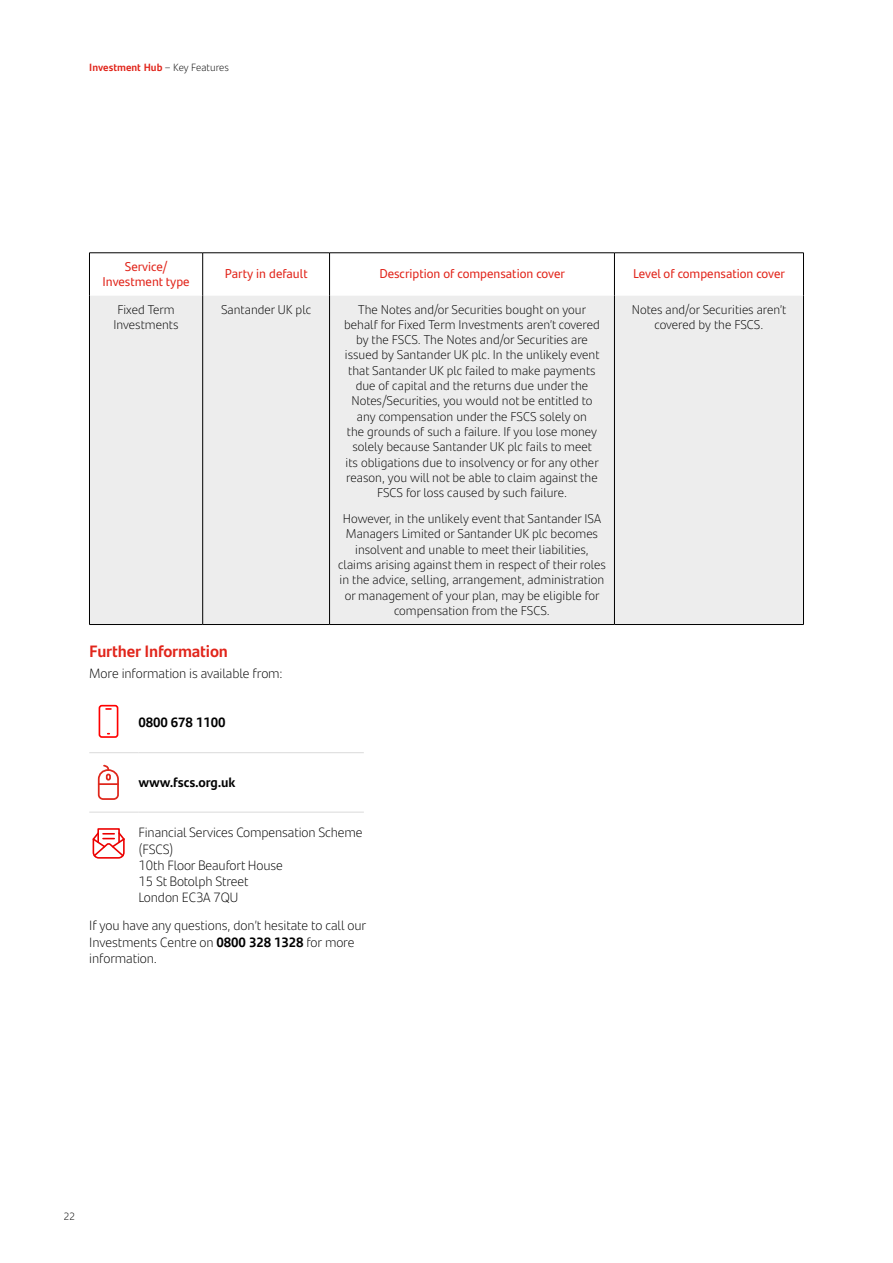
<style>
.page{position:relative;width:893px;height:1263px;background:#fff}
.page>*{position:absolute;margin:0;border:0;box-sizing:border-box;transform-origin:0 0}
.t1{font:700 16.5px "Santander Text";letter-spacing:-.01em;color:#e1251b}
.t2{font:300 13.5px/16.2px "Santander Text";letter-spacing:-.01em;color:#000}
.t3{font:700 13.5px "Santander Text";letter-spacing:-.01em;color:#000}
.t4{font:300 12.75px/15.3px "Santander Text";color:#000;text-align:center}
.t5{font:12.75px/15.3px "Santander Text";color:#e1251b;text-align:center}
.t6{font:700 10.5px "Santander Text";color:#e1251b}
.t7{font:300 10.5px "Santander Text";color:#000}
.s1{font-weight:300;color:#000}
.s2{font-weight:700}
</style>
<div class="page">
<svg style="left:90px;top:253px;width:713px;height:43px"></svg>
<div style="left:90px;top:296px;width:713px;height:328px;background:#ededed"></div>
<hr style="left:89px;top:253px;width:1px;height:43px;background:#000">
<hr style="left:89px;top:252px;width:114px;height:1px;background:#000">
<hr style="left:202px;top:253px;width:1px;height:43px;background:#000">
<hr style="left:203px;top:252px;width:127px;height:1px;background:#000">
<hr style="left:330px;top:252px;width:284px;height:1px;background:#000">
<hr style="left:614px;top:252px;width:190px;height:1px;background:#000">
<hr style="left:329px;top:253px;width:1px;height:43px;background:#000">
<hr style="left:614px;top:253px;width:1px;height:43px;background:#000">
<hr style="left:803px;top:253px;width:1px;height:43px;background:#000">
<hr style="left:89px;top:296px;width:1px;height:328px;background:#000">
<hr style="left:202px;top:296px;width:1px;height:328px;background:#000">
<hr style="left:329px;top:296px;width:1px;height:328px;background:#000">
<hr style="left:614px;top:296px;width:1px;height:328px;background:#000">
<hr style="left:803px;top:296px;width:1px;height:328px;background:#000">
<hr style="left:89px;top:624px;width:114px;height:1px;background:#000">
<hr style="left:203px;top:624px;width:127px;height:1px;background:#000">
<hr style="left:330px;top:624px;width:284px;height:1px;background:#000">
<hr style="left:614px;top:624px;width:190px;height:1px;background:#000">
<hr style="left:89px;top:752px;width:49px;height:1px;background:#dadada">
<hr style="left:138px;top:752px;width:226px;height:1px;background:#dadada">
<hr style="left:89px;top:812px;width:49px;height:1px;background:#dadada">
<hr style="left:138px;top:812px;width:226px;height:1px;background:#dadada">
<div style="left:99px;top:705px;width:19px;height:33px;border:2px solid #f00;border-radius:2px"></div>
<svg style="left:97px;top:764px;width:22px;height:36px"></svg>
<div style="left:97px;top:828px;width:23px;height:15px;border:2px solid #ec0000"></div>
<svg style="left:92px;top:831px;width:33px;height:28px"></svg>
<p class="t6" style="left:89px;top:59px;width:141px">Investment Hub <span class="s1">– Key Features</span></p>
<p class="t5" style="left:103px;top:258px;width:89px">Service/<br>Investment type</p>
<p class="t5" style="left:225px;top:266px;width:84px">Party in default</p>
<p class="t5" style="left:379px;top:266px;width:187px">Description of compensation cover</p>
<p class="t5" style="left:633px;top:266px;width:153px">Level of compensation cover</p>
<p class="t4" style="left:113px;top:301px;width:67px">Fixed Term<br>Investments</p>
<p class="t4" style="left:221px;top:301px;width:92px">Santander UK plc</p>
<p class="t4" style="left:344px;top:301px;width:257px">The Notes and/or Securities bought on your behalf for Fixed Term Investments aren’t covered by the FSCS. The Notes and/or Securities are issued by Santander UK plc. In the unlikely event that Santander UK plc failed to make payments due of capital and the returns due under the Notes/Securities, you would not be entitled to any compensation under the FSCS solely on<br>the grounds of such a failure. If you lose money solely because Santander UK plc fails to meet<br>its obligations due to insolvency or for any other reason, you will not be able to claim against the FSCS for loss caused by such failure.</p>
<p class="t4" style="left:338px;top:510px;width:269px">However, in the unlikely event that Santander ISA Managers Limited or Santander UK plc becomes insolvent and unable to meet their liabilities, claims arising against them in respect of their roles in the advice, selling, arrangement, administration or management of your plan, may be eligible for compensation from the FSCS.</p>
<p class="t4" style="left:632px;top:301px;width:156px">Notes and/or Securities aren’t covered by the FSCS.</p>
<p class="t1" style="left:89px;top:638px;width:140px">Further Information</p>
<p class="t2" style="left:89px;top:664px;width:195px">More information is available from:</p>
<p class="t3" style="left:138px;top:712px;width:88px">0800 678 1100</p>
<p class="t3" style="left:138px;top:772px;width:98px">www.fscs.org.uk</p>
<p class="t2" style="left:138px;top:824px;width:226px">Financial Services Compensation Scheme (FSCS)<br>10th Floor Beaufort House<br>15 St Botolph Street<br>London EC3A 7QU</p>
<p class="t2" style="left:89px;top:917px;width:278px">If you have any questions, don’t hesitate to call our<br>Investments Centre on <span class="s2">0800 328 1328</span> for more information.</p>
<p class="t7" style="left:64px;top:1209px;width:13px">22</p>
</div>
